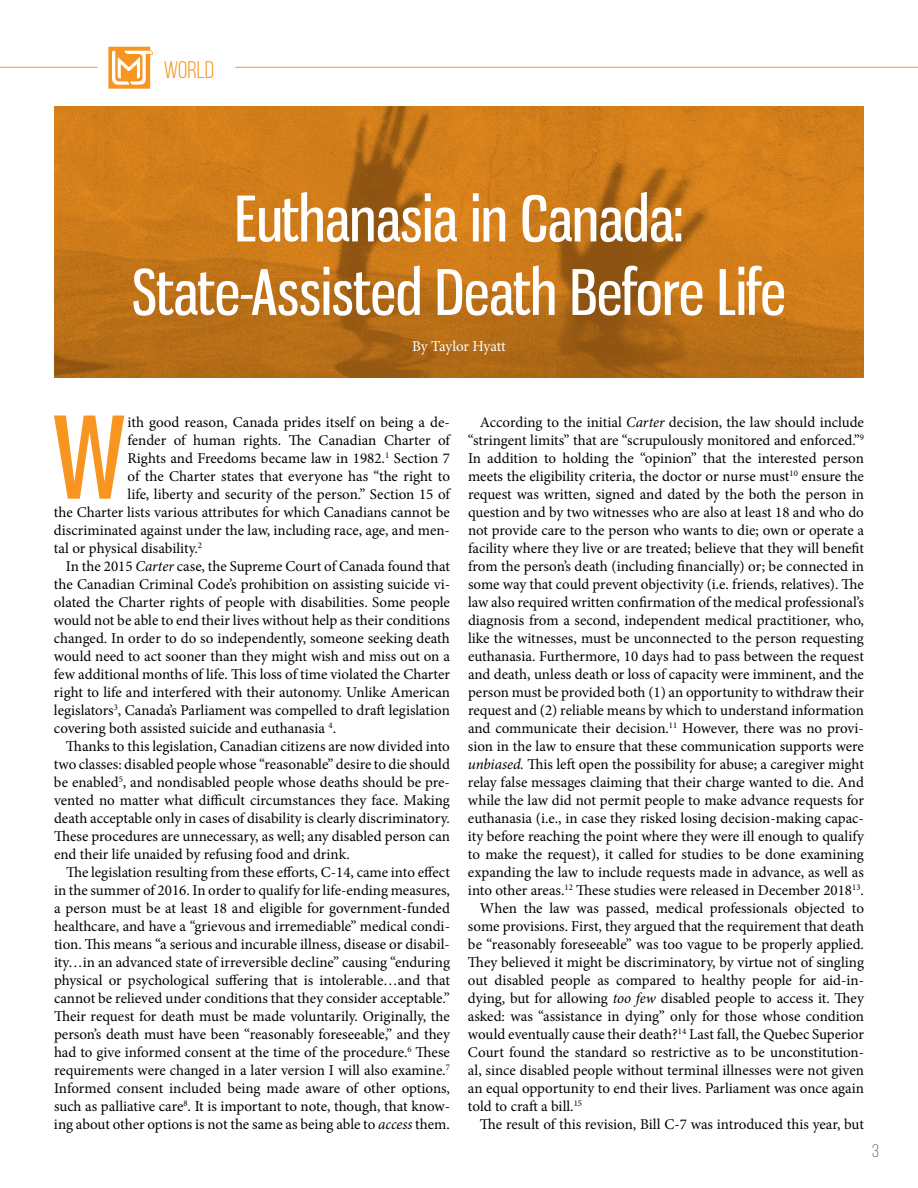
<style>
.page{position:relative;width:918px;height:1188px;background:#fff}
.page>*{position:absolute;margin:0;border:0;box-sizing:border-box;transform-origin:0 0}
.t1{font:111.6px "Gnuolane Rg";color:#f79520}
.t2{font:61.5px/73.5px "Gnuolane Rg";color:#fff;text-align:center}
.t3{font:24px "Bebas Neue";color:#f79520}
.t4{font:300 18px "Bebas Neue";color:#000}
.t5{font:15px "Minion Pro";color:#000}
.t6{font:15px "Minion Pro";letter-spacing:-.01em;color:#fff}
.s1{font-style:italic}
</style>
<div class="page">
<img style="left:54px;top:106px;width:810px;height:272px">
<svg style="left:108px;top:47px;width:45px;height:42px"></svg>
<hr style="left:0;top:67px;width:98px;height:1px;background:#f79520">
<hr style="left:235px;top:67px;width:683px;height:1px;background:#f79520">
<h3 class="t3" style="left:164px;top:57px;width:52px">World</h3>
<h2 class="t2" style="left:132px;top:182px;width:655px">Euthanasia in Canada:<br>State-Assisted Death Before Life</h2>
<p class="t6" style="left:412px;top:336px;width:95px">By Taylor Hyatt</p>
<h1 class="t1" style="left:53px;top:390px;width:74px">W</h1>
<p class="t5" style="left:128px;top:412px;width:324px">ith good reason, Canada prides itself on being a de-</p>
<p class="t5" style="left:128px;top:430px;width:324px">fender of human rights. The Canadian Charter of</p>
<p class="t5" style="left:128px;top:448px;width:324px">Rights and Freedoms became law in 1982.<sup>1</sup> Section 7</p>
<p class="t5" style="left:128px;top:466px;width:324px">of the Charter states that everyone has “the right to</p>
<p class="t5" style="left:128px;top:484px;width:324px">life, liberty and security of the person.” Section 15 of</p>
<p class="t5" style="left:54px;top:502px;width:398px">the Charter lists various attributes for which Canadians cannot be</p>
<p class="t5" style="left:54px;top:520px;width:397px">discriminated against under the law, including race, age, and men-</p>
<p class="t5" style="left:54px;top:538px;width:150px">tal or physical disability.<sup>2</sup></p>
<p class="t5" style="left:66px;top:556px;width:385px">In the 2015 <span class="s1">Carter</span> case, the Supreme Court of Canada found that</p>
<p class="t5" style="left:54px;top:574px;width:398px">the Canadian Criminal Code’s prohibition on assisting suicide vi-</p>
<p class="t5" style="left:54px;top:592px;width:398px">olated the Charter rights of people with disabilities. Some people</p>
<p class="t5" style="left:54px;top:610px;width:398px">would not be able to end their lives without help as their conditions</p>
<p class="t5" style="left:54px;top:628px;width:397px">changed. In order to do so independently, someone seeking death</p>
<p class="t5" style="left:54px;top:646px;width:397px">would need to act sooner than they might wish and miss out on a</p>
<p class="t5" style="left:54px;top:664px;width:398px">few additional months of life. This loss of time violated the Charter</p>
<p class="t5" style="left:54px;top:682px;width:397px">right to life and interfered with their autonomy. Unlike American</p>
<p class="t5" style="left:54px;top:700px;width:397px">legislators<sup>3</sup>, Canada’s Parliament was compelled to draft legislation</p>
<p class="t5" style="left:54px;top:718px;width:284px">covering both assisted suicide and euthanasia <sup>4</sup>.</p>
<p class="t5" style="left:66px;top:736px;width:385px">Thanks to this legislation, Canadian citizens are now divided into</p>
<p class="t5" style="left:54px;top:754px;width:397px">two classes: disabled people whose “reasonable” desire to die should</p>
<p class="t5" style="left:54px;top:772px;width:397px">be enabled<sup>5</sup>, and nondisabled people whose deaths should be pre-</p>
<p class="t5" style="left:54px;top:790px;width:397px">vented no matter what difficult circumstances they face. Making</p>
<p class="t5" style="left:54px;top:808px;width:398px">death acceptable only in cases of disability is clearly discriminatory.</p>
<p class="t5" style="left:54px;top:826px;width:398px">These procedures are unnecessary, as well; any disabled person can</p>
<p class="t5" style="left:54px;top:844px;width:297px">end their life unaided by refusing food and drink.</p>
<p class="t5" style="left:66px;top:862px;width:385px">The legislation resulting from these efforts, C-14, came into effect</p>
<p class="t5" style="left:54px;top:880px;width:397px">in the summer of 2016. In order to qualify for life-ending measures,</p>
<p class="t5" style="left:54px;top:898px;width:398px">a person must be at least 18 and eligible for government-funded</p>
<p class="t5" style="left:54px;top:916px;width:398px">healthcare, and have a “grievous and irremediable” medical condi-</p>
<p class="t5" style="left:54px;top:934px;width:397px">tion. This means “a serious and incurable illness, disease or disabil-</p>
<p class="t5" style="left:54px;top:952px;width:398px">ity…in an advanced state of irreversible decline” causing “enduring</p>
<p class="t5" style="left:54px;top:970px;width:397px">physical or psychological suffering that is intolerable…and that</p>
<p class="t5" style="left:54px;top:988px;width:397px">cannot be relieved under conditions that they consider acceptable.”</p>
<p class="t5" style="left:54px;top:1006px;width:397px">Their request for death must be made voluntarily. Originally, the</p>
<p class="t5" style="left:54px;top:1024px;width:398px">person’s death must have been “reasonably foreseeable,” and they</p>
<p class="t5" style="left:54px;top:1042px;width:398px">had to give informed consent at the time of the procedure.<sup>6</sup> These</p>
<p class="t5" style="left:54px;top:1060px;width:397px">requirements were changed in a later version I will also examine.<sup>7</sup></p>
<p class="t5" style="left:54px;top:1078px;width:398px">Informed consent included being made aware of other options,</p>
<p class="t5" style="left:54px;top:1096px;width:398px">such as palliative care<sup>8</sup>. It is important to note, though, that know-</p>
<p class="t5" style="left:54px;top:1114px;width:397px">ing about other options is not the same as being able to <span class="s1">access</span> them.</p>
<p class="t5" style="left:480px;top:412px;width:385px">According to the initial <span class="s1">Carter</span> decision, the law should include</p>
<p class="t5" style="left:468px;top:430px;width:398px">“stringent limits” that are “scrupulously monitored and enforced.”<sup>9</sup></p>
<p class="t5" style="left:468px;top:448px;width:397px">In addition to holding the “opinion” that the interested person</p>
<p class="t5" style="left:468px;top:466px;width:398px">meets the eligibility criteria, the doctor or nurse must<sup>10</sup> ensure the</p>
<p class="t5" style="left:468px;top:484px;width:397px">request was written, signed and dated by the both the person in</p>
<p class="t5" style="left:468px;top:502px;width:397px">question and by two witnesses who are also at least 18 and who do</p>
<p class="t5" style="left:468px;top:520px;width:398px">not provide care to the person who wants to die; own or operate a</p>
<p class="t5" style="left:468px;top:538px;width:398px">facility where they live or are treated; believe that they will benefit</p>
<p class="t5" style="left:468px;top:556px;width:398px">from the person’s death (including financially) or; be connected in</p>
<p class="t5" style="left:468px;top:574px;width:397px">some way that could prevent objectivity (i.e. friends, relatives). The</p>
<p class="t5" style="left:468px;top:592px;width:398px">law also required written confirmation of the medical professional’s</p>
<p class="t5" style="left:468px;top:610px;width:398px">diagnosis from a second, independent medical practitioner, who,</p>
<p class="t5" style="left:468px;top:628px;width:397px">like the witnesses, must be unconnected to the person requesting</p>
<p class="t5" style="left:468px;top:646px;width:397px">euthanasia. Furthermore, 10 days had to pass between the request</p>
<p class="t5" style="left:468px;top:664px;width:398px">and death, unless death or loss of capacity were imminent, and the</p>
<p class="t5" style="left:468px;top:682px;width:397px">person must be provided both (1) an opportunity to withdraw their</p>
<p class="t5" style="left:468px;top:700px;width:397px">request and (2) reliable means by which to understand information</p>
<p class="t5" style="left:468px;top:718px;width:397px">and communicate their decision.<sup>11</sup> However, there was no provi-</p>
<p class="t5" style="left:468px;top:736px;width:398px">sion in the law to ensure that these communication supports were</p>
<p class="t5" style="left:468px;top:754px;width:397px"><span class="s1">unbiased.</span> This left open the possibility for abuse; a caregiver might</p>
<p class="t5" style="left:468px;top:772px;width:397px">relay false messages claiming that their charge wanted to die. And</p>
<p class="t5" style="left:468px;top:790px;width:398px">while the law did not permit people to make advance requests for</p>
<p class="t5" style="left:468px;top:808px;width:397px">euthanasia (i.e., in case they risked losing decision-making capac-</p>
<p class="t5" style="left:468px;top:826px;width:398px">ity before reaching the point where they were ill enough to qualify</p>
<p class="t5" style="left:468px;top:844px;width:397px">to make the request), it called for studies to be done examining</p>
<p class="t5" style="left:468px;top:862px;width:398px">expanding the law to include requests made in advance, as well as</p>
<p class="t5" style="left:468px;top:880px;width:398px">into other areas.<sup>12</sup> These studies were released in December 2018<sup>13</sup>.</p>
<p class="t5" style="left:480px;top:898px;width:385px">When the law was passed, medical professionals objected to</p>
<p class="t5" style="left:468px;top:916px;width:398px">some provisions. First, they argued that the requirement that death</p>
<p class="t5" style="left:468px;top:934px;width:398px">be “reasonably foreseeable” was too vague to be properly applied.</p>
<p class="t5" style="left:468px;top:952px;width:398px">They believed it might be discriminatory, by virtue not of singling</p>
<p class="t5" style="left:468px;top:970px;width:398px">out disabled people as compared to healthy people for aid-in-</p>
<p class="t5" style="left:468px;top:988px;width:397px">dying, but for allowing <span class="s1">too few</span> disabled people to access it. They</p>
<p class="t5" style="left:468px;top:1006px;width:398px">asked: was “assistance in dying” only for those whose condition</p>
<p class="t5" style="left:468px;top:1024px;width:398px">would eventually cause their death?<sup>14</sup> Last fall, the Quebec Superior</p>
<p class="t5" style="left:468px;top:1042px;width:398px">Court found the standard so restrictive as to be unconstitution-</p>
<p class="t5" style="left:468px;top:1060px;width:397px">al, since disabled people without terminal illnesses were not given</p>
<p class="t5" style="left:468px;top:1078px;width:397px">an equal opportunity to end their lives. Parliament was once again</p>
<p class="t5" style="left:468px;top:1096px;width:116px">told to craft a bill.<sup>15</sup></p>
<p class="t5" style="left:480px;top:1114px;width:386px">The result of this revision, Bill C-7 was introduced this year, but</p>
<p class="t4" style="left:872px;top:1141px;width:8px">3</p>
</div>
